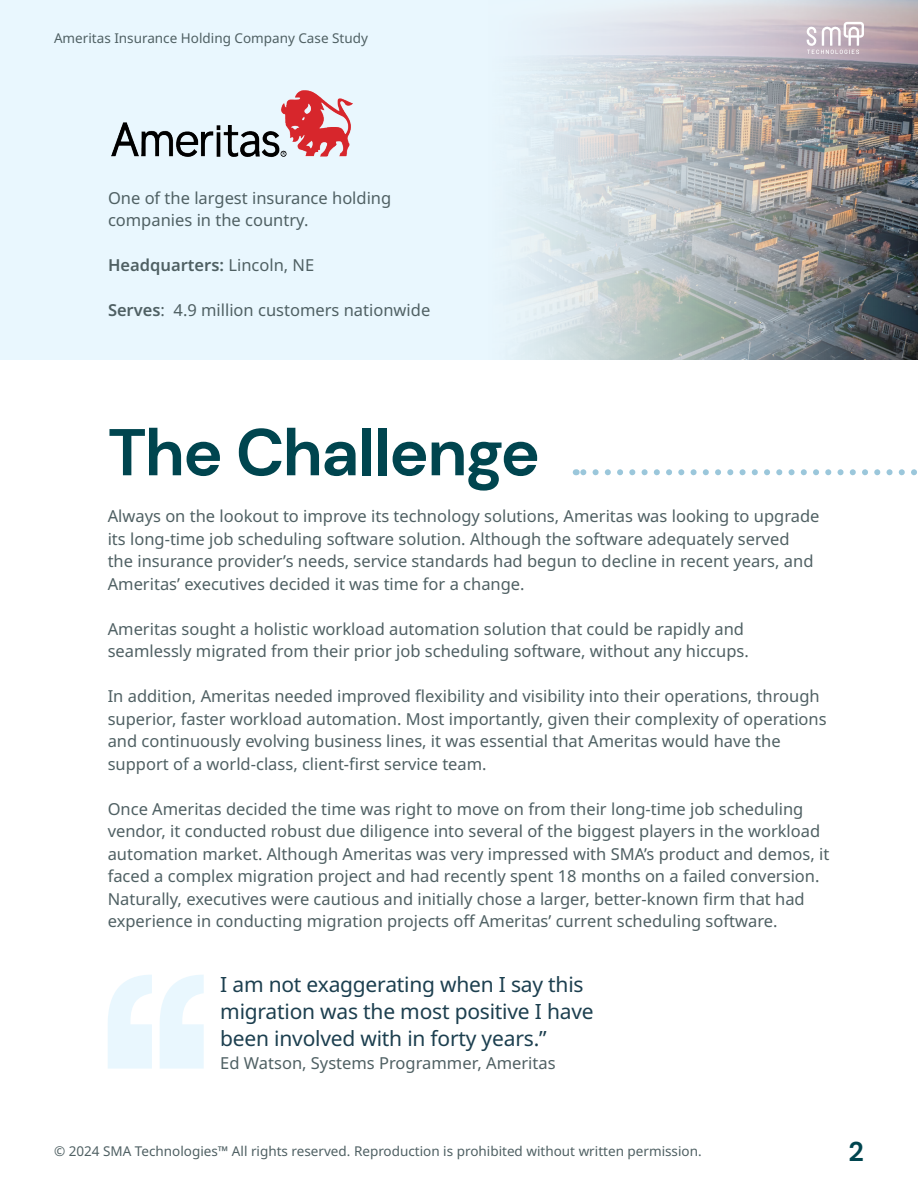
<style>
.page{position:relative;width:918px;height:1188px;background:#fff}
.page>*{position:absolute;margin:0;border:0;box-sizing:border-box;transform-origin:0 0}
.t1{font:700 66px "DM Sans";letter-spacing:-.025em;color:#00454f}
.t2{font:700 27px "DM Sans";color:#00454f}
.quote{font:21px/27px "Noto Sans";letter-spacing:-.01em;color:#1c3f4f}
.body_black{font:16.5px/22.5px "Noto Sans";color:#4f6063}
.quote-2{font:16.5px "Noto Sans";color:#4f6063}
.body_black-2{font:600 16.5px "Noto Sans";color:#4f6063}
.t3{font:13.5px "Noto Sans";color:#4f6063}
.s1{font-weight:400}
.s2{font-weight:600}
</style>
<div class="page">
<div style="left:0;top:0;width:918px;height:360px;background:#e9f7fe"></div>
<svg style="left:576px;top:469px;width:341px;height:6px"></svg>
<img style="left:521px;top:0;width:397px;height:360px">
<img style="left:111px;top:90px;width:241px;height:68px">
<svg style="left:108px;top:975px;width:96px;height:94px"></svg>
<svg style="left:806px;top:22px;width:58px;height:32px;background:#d2c6ce"></svg>
<p class="t3" style="left:54px;top:29px;width:315px">Ameritas Insurance Holding Company Case Study</p>
<p class="body_black" style="left:108px;top:187px;width:285px">One of the largest insurance holding companies in the country.</p>
<p class="body_black-2" style="left:108px;top:254px;width:208px">Headquarters: <span class="s1">Lincoln, NE</span></p>
<p class="body_black" style="left:108px;top:299px;width:324px"><span class="s2">Serves</span>: 4.9 million customers nationwide</p>
<p class="t1" style="left:108px;top:411px;width:434px">The Challenge</p>
<p class="body_black" style="left:108px;top:506px;width:713px">Always on the lookout to improve its technology solutions, Ameritas was looking to upgrade its long-time job scheduling software solution. Although the software adequately served<br>the insurance provider’s needs, service standards had begun to decline in recent years, and Ameritas’ executives decided it was time for a change.</p>
<p class="body_black" style="left:108px;top:618px;width:643px">Ameritas sought a holistic workload automation solution that could be rapidly and seamlessly migrated from their prior job scheduling software, without any hiccups.</p>
<p class="body_black" style="left:108px;top:686px;width:721px">In addition, Ameritas needed improved flexibility and visibility into their operations, through superior, faster workload automation. Most importantly, given their complexity of operations and continuously evolving business lines, it was essential that Ameritas would have the support of a world-class, client-first service team.</p>
<p class="body_black" style="left:108px;top:798px;width:723px">Once Ameritas decided the time was right to move on from their long-time job scheduling vendor, it conducted robust due diligence into several of the biggest players in the workload automation market. Although Ameritas was very impressed with SMA’s product and demos, it faced a complex migration project and had recently spent 18 months on a failed conversion.<br>Naturally, executives were cautious and initially chose a larger, better-known firm that had experience in conducting migration projects off Ameritas’ current scheduling software.</p>
<p class="quote" style="left:220px;top:971px;width:375px">I am not exaggerating when I say this migration was the most positive I have been involved with in forty years.”</p>
<p class="quote-2" style="left:220px;top:1051px;width:337px">Ed Watson, Systems Programmer, Ameritas</p>
<p class="t3" style="left:54px;top:1141px;width:649px">© 2024 SMA Technologies™ All rights reserved. Reproduction is prohibited without written permission.</p>
<h2 class="t2" style="left:849px;top:1134px;width:17px">2</h2>
</div>
